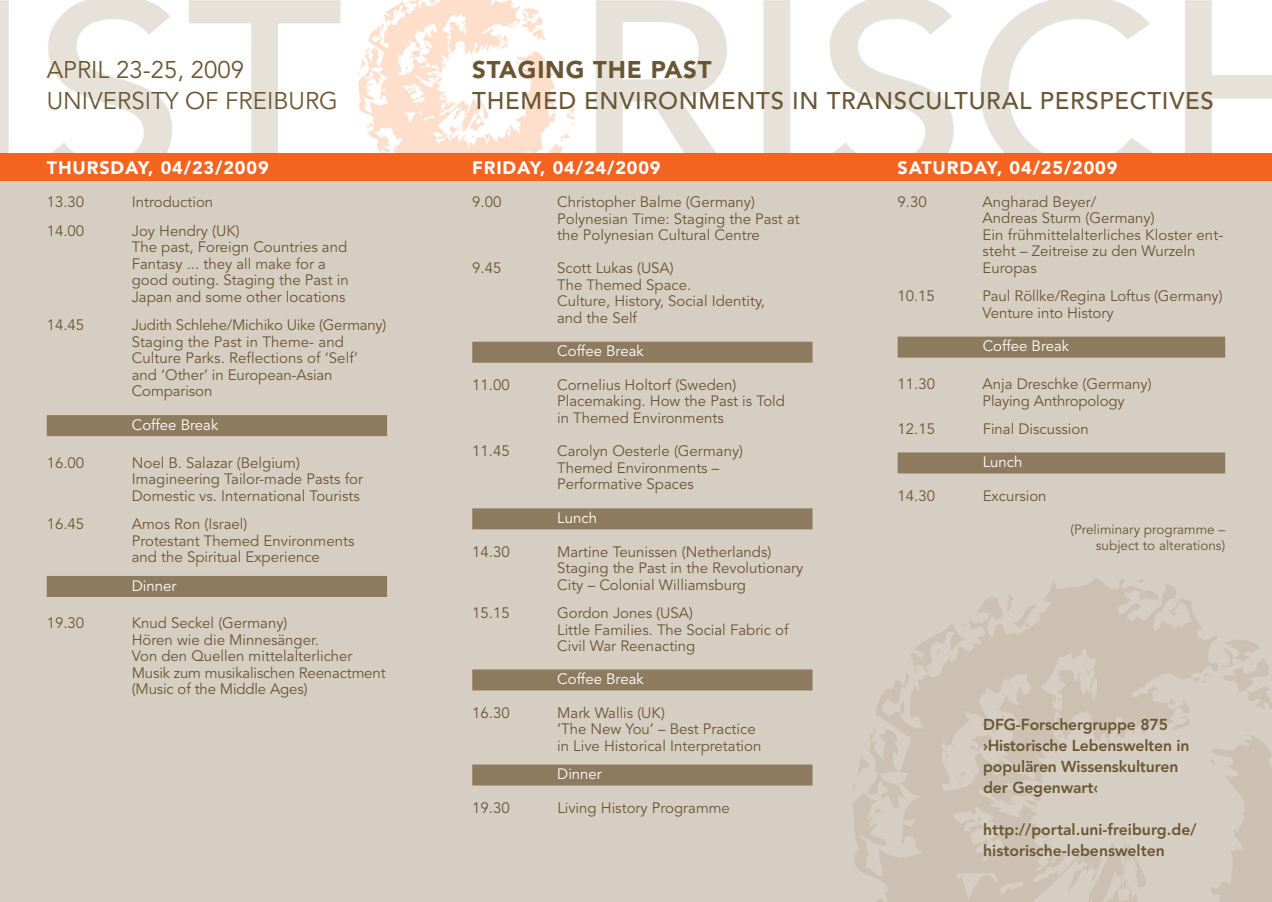
<style>
.page{position:relative;width:1272px;height:902px;background:#fff}
.page>*{position:absolute;margin:0;border:0;box-sizing:border-box;transform-origin:0 0}
.t1{font:500 24px "Avenir";letter-spacing:.03em;color:#6b5633}
.t2{font:24px/31.5px "Avenir";color:#6b5633}
.t3{font:900 24px "Avenir";letter-spacing:.035em;color:#6b5633}
.t4{font:900 18px "Avenir";letter-spacing:.05em;color:#fff}
.t5{font:800 15.75px/21px "Avenir";letter-spacing:-.01em;color:#6b5633}
.t6{font:15px/16.5px "Avenir";color:#6b5633}
.t7{font:15px "Avenir";color:#fff}
.t8{font:13.5px/16.5px "Avenir";color:#6b5633;text-align:right}
</style>
<div class="page">
<img style="left:0;top:0;width:1271px;height:153px">
<div style="left:0;top:154px;width:1271px;height:747px;background:#d7cec3"></div>
<div style="left:0;top:153px;width:1271px;height:28px;background:#f36421"></div>
<div style="left:472px;top:341px;width:340px;height:21px;background:#8e7b5f"></div>
<div style="left:472px;top:508px;width:340px;height:21px;background:#8e7b5f"></div>
<div style="left:472px;top:669px;width:340px;height:21px;background:#8e7b5f"></div>
<div style="left:472px;top:764px;width:340px;height:21px;background:#8e7b5f"></div>
<div style="left:897px;top:336px;width:328px;height:21px;background:#8e7b5f"></div>
<div style="left:897px;top:452px;width:328px;height:21px;background:#8e7b5f"></div>
<svg style="left:852px;top:578px;width:419px;height:323px"></svg>
<svg style="left:1200px;top:672px;width:12px;height:11px"></svg>
<svg style="left:1165px;top:716px;width:25px;height:17px"></svg>
<svg style="left:1137px;top:579px;width:6px;height:3px"></svg>
<svg style="left:999px;top:592px;width:38px;height:37px"></svg>
<svg style="left:959px;top:622px;width:7px;height:4px"></svg>
<svg style="left:1056px;top:697px;width:3px;height:4px"></svg>
<svg style="left:936px;top:648px;width:3px;height:6px"></svg>
<svg style="left:1055px;top:723px;width:6px;height:15px"></svg>
<svg style="left:969px;top:715px;width:36px;height:38px"></svg>
<svg style="left:857px;top:743px;width:14px;height:34px"></svg>
<svg style="left:1050px;top:755px;width:5px;height:6px"></svg>
<svg style="left:853px;top:784px;width:3px;height:6px"></svg>
<svg style="left:874px;top:809px;width:10px;height:5px"></svg>
<svg style="left:955px;top:771px;width:10px;height:14px"></svg>
<svg style="left:1009px;top:784px;width:31px;height:6px"></svg>
<svg style="left:1021px;top:797px;width:17px;height:8px"></svg>
<svg style="left:976px;top:816px;width:5px;height:4px"></svg>
<svg style="left:1042px;top:839px;width:11px;height:5px"></svg>
<svg style="left:1066px;top:838px;width:81px;height:63px"></svg>
<svg style="left:1208px;top:759px;width:18px;height:8px"></svg>
<div style="left:47px;top:415px;width:340px;height:21px;background:#8e7b5f"></div>
<div style="left:47px;top:576px;width:340px;height:21px;background:#8e7b5f"></div>
<h1 class="t2" style="left:47px;top:56px;width:292px">APRIL 23-25, 2009<br>UNIVERSITY OF FREIBURG</h1>
<h1 class="t3" style="left:472px;top:60px;width:241px">STAGING THE PAST</h1>
<h1 class="t1" style="left:472px;top:91px;width:743px">THEMED ENVIRONMENTS IN TRANSCULTURAL PERSPECTIVES</h1>
<p class="t4" style="left:47px;top:160px;width:223px">THURSDAY, 04/23/2009</p>
<p class="t6" style="left:47px;top:195px;width:39px">13.30</p>
<p class="t6" style="left:132px;top:195px;width:83px">Introduction</p>
<p class="t6" style="left:47px;top:224px;width:39px">14.00</p>
<p class="t6" style="left:132px;top:224px;width:218px">Joy Hendry (UK)<br>The past, Foreign Countries and<br>Fantasy ... they all make for a good outing. Staging the Past in<br>Japan and some other locations</p>
<p class="t6" style="left:47px;top:318px;width:39px">14.45</p>
<p class="t6" style="left:132px;top:318px;width:256px">Judith Schlehe/Michiko Uike (Germany)<br>Staging the Past in Theme- and<br>Culture Parks. Reflections of ‘Self’ and ‘Other’ in European-Asian<br>Comparison</p>
<p class="t7" style="left:132px;top:418px;width:88px">Coffee Break</p>
<p class="t6" style="left:47px;top:455px;width:39px">16.00</p>
<p class="t6" style="left:132px;top:455px;width:233px">Noel B. Salazar (Belgium)<br>Imagineering Tailor-made Pasts for<br>Domestic vs. International Tourists</p>
<p class="t6" style="left:47px;top:517px;width:39px">16.45</p>
<p class="t6" style="left:132px;top:517px;width:224px">Amos Ron (Israel)<br>Protestant Themed Environments and the Spiritual Experience</p>
<p class="t7" style="left:132px;top:579px;width:46px">Dinner</p>
<p class="t6" style="left:47px;top:616px;width:39px">19.30</p>
<p class="t6" style="left:132px;top:616px;width:255px">Knud Seckel (Germany)<br>Hören wie die Minnesänger.<br>Von den Quellen mittelalterlicher<br>Musik zum musikalischen Reenactment (Music of the Middle Ages)</p>
<p class="t4" style="left:472px;top:161px;width:190px">FRIDAY, 04/24/2009</p>
<p class="t6" style="left:472px;top:195px;width:31px">9.00</p>
<p class="t6" style="left:557px;top:195px;width:244px">Christopher Balme (Germany)<br>Polynesian Time: Staging the Past at the Polynesian Cultural Centre</p>
<p class="t6" style="left:472px;top:261px;width:31px">9.45</p>
<p class="t6" style="left:557px;top:261px;width:209px">Scott Lukas (USA)<br>The Themed Space.<br>Culture, History, Social Identity, and the Self</p>
<p class="t7" style="left:557px;top:345px;width:88px">Coffee Break</p>
<p class="t6" style="left:472px;top:378px;width:39px">11.00</p>
<p class="t6" style="left:557px;top:378px;width:229px">Cornelius Holtorf (Sweden)<br>Placemaking. How the Past is Told in Themed Environments</p>
<p class="t6" style="left:472px;top:444px;width:39px">11.45</p>
<p class="t6" style="left:557px;top:444px;width:187px">Carolyn Oesterle (Germany)<br>Themed Environments –<br>Performative Spaces</p>
<p class="t7" style="left:557px;top:511px;width:41px">Lunch</p>
<p class="t6" style="left:472px;top:544px;width:39px">14.30</p>
<p class="t6" style="left:557px;top:544px;width:248px">Martine Teunissen (Netherlands)<br>Staging the Past in the Revolutionary<br>City – Colonial Williamsburg</p>
<p class="t6" style="left:472px;top:606px;width:39px">15.15</p>
<p class="t6" style="left:557px;top:606px;width:233px">Gordon Jones (USA)<br>Little Families. The Social Fabric of<br>Civil War Reenacting</p>
<p class="t7" style="left:557px;top:672px;width:88px">Coffee Break</p>
<p class="t6" style="left:472px;top:705px;width:39px">16.30</p>
<p class="t6" style="left:557px;top:705px;width:206px">Mark Wallis (UK)<br>‘The New You’ – Best Practice in Live Historical Interpretation</p>
<p class="t7" style="left:557px;top:767px;width:46px">Dinner</p>
<p class="t6" style="left:472px;top:800px;width:39px">19.30</p>
<p class="t6" style="left:557px;top:800px;width:174px">Living History Programme</p>
<p class="t4" style="left:897px;top:160px;width:221px">SATURDAY, 04/25/2009</p>
<p class="t6" style="left:897px;top:195px;width:31px">9.30</p>
<p class="t6" style="left:982px;top:195px;width:242px">Angharad Beyer/<br>Andreas Sturm (Germany)<br>Ein frühmittelalterliches Kloster ent&shy;steht – Zeitreise zu den Wurzeln<br>Europas</p>
<p class="t6" style="left:897px;top:289px;width:39px">10.15</p>
<p class="t6" style="left:982px;top:289px;width:242px">Paul Röllke/Regina Loftus (Germany)<br>Venture into History</p>
<p class="t7" style="left:982px;top:340px;width:88px">Coffee Break</p>
<p class="t6" style="left:897px;top:377px;width:39px">11.30</p>
<p class="t6" style="left:982px;top:377px;width:170px">Anja Dreschke (Germany)<br>Playing Anthropology</p>
<p class="t6" style="left:897px;top:422px;width:39px">12.15</p>
<p class="t6" style="left:982px;top:422px;width:107px">Final Discussion</p>
<p class="t7" style="left:982px;top:455px;width:41px">Lunch</p>
<p class="t6" style="left:897px;top:489px;width:39px">14.30</p>
<p class="t6" style="left:982px;top:489px;width:65px">Excursion</p>
<p class="t8" style="left:1070px;top:522px;width:156px">(Preliminary programme – subject to alterations)</p>
<p class="t5" style="left:983px;top:715px;width:208px">DFG-Forschergruppe 875 ›Historische Lebenswelten in populären Wissenskulturen der Gegenwart‹</p>
<p class="t5" style="left:983px;top:820px;width:215px">http://portal.uni-freiburg.de/ historische-lebenswelten</p>
</div>
